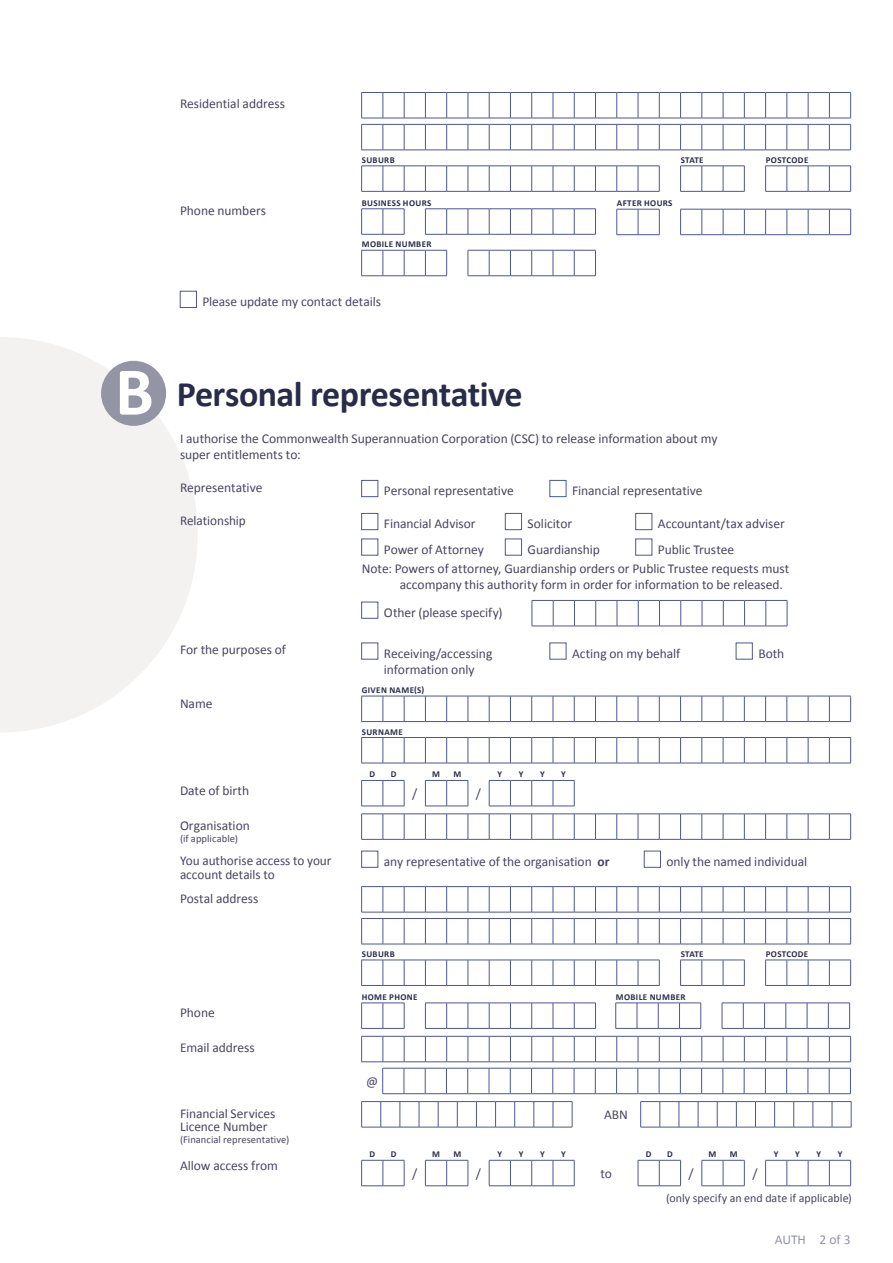
<style>
.page{position:relative;width:893px;height:1263px;background:#fff}
.page>*{position:absolute;margin:0;border:0;box-sizing:border-box;transform-origin:0 0}
._01_Form_Section_hea{font:700 36px "Calibri";letter-spacing:-.015em;color:#282c48}
.td-cell_radio{font:13.5px/16.5px "Calibri";letter-spacing:-.005em;color:#48465f}
.td-cell-label{font:13.5px/13.5px "Calibri";letter-spacing:-.005em;color:#48465f}
._08_Body_Text_wide_c{font:13.5px/16.5px "Calibri";letter-spacing:-.005em;color:#48465f}
.td-cell_centre{font:13.5px "Calibri";color:#48465f}
.t1{font:13.5px "Calibri";color:#9394a4}
.td-cell{font:12px "Calibri";letter-spacing:.005em;color:#48465f}
.td-cell-label-2{font:10.5px "Calibri";letter-spacing:.005em;color:#48465f}
.td-comb-label{font:700 9px "Calibri";letter-spacing:.04em;color:#282c48}
.s1{font-size:69px;color:#fff}
.s2{font-weight:700}
</style>
<div class="page">
<svg style="left:0;top:337px;width:198px;height:395px;fill:#f4f2f1"></svg>
<svg style="left:361px;top:92px;width:490px;height:59px"></svg>
<svg style="left:361px;top:166px;width:299px;height:26px"></svg>
<svg style="left:680px;top:166px;width:65px;height:26px"></svg>
<svg style="left:765px;top:166px;width:86px;height:26px"></svg>
<svg style="left:361px;top:209px;width:44px;height:26px"></svg>
<svg style="left:425px;top:209px;width:171px;height:26px"></svg>
<svg style="left:361px;top:250px;width:86px;height:26px"></svg>
<svg style="left:468px;top:250px;width:128px;height:26px"></svg>
<svg style="left:616px;top:209px;width:44px;height:26px"></svg>
<svg style="left:680px;top:209px;width:171px;height:26px"></svg>
<div style="left:180px;top:291px;width:17px;height:17px;border:1px solid #4e5693"></div>
<div style="left:101px;top:361px;width:65px;height:65px;background:#9394a4;border-radius:50%"></div>
<div style="left:361px;top:480px;width:17px;height:17px;border:1px solid #4e5693"></div>
<div style="left:550px;top:480px;width:16px;height:17px;border:1px solid #4e5693"></div>
<div style="left:361px;top:513px;width:17px;height:17px;border:1px solid #4e5693"></div>
<div style="left:505px;top:513px;width:17px;height:17px;border:1px solid #4e5693"></div>
<div style="left:635px;top:513px;width:17px;height:17px;border:1px solid #4e5693"></div>
<div style="left:361px;top:539px;width:17px;height:16px;border:1px solid #4e5693"></div>
<div style="left:505px;top:539px;width:17px;height:16px;border:1px solid #4e5693"></div>
<div style="left:635px;top:539px;width:17px;height:16px;border:1px solid #4e5693"></div>
<div style="left:361px;top:602px;width:17px;height:16px;border:1px solid #4e5693"></div>
<svg style="left:532px;top:600px;width:256px;height:27px"></svg>
<div style="left:361px;top:643px;width:17px;height:16px;border:1px solid #4e5693"></div>
<svg style="left:361px;top:696px;width:490px;height:26px"></svg>
<svg style="left:361px;top:737px;width:490px;height:27px"></svg>
<svg style="left:361px;top:780px;width:44px;height:27px"></svg>
<svg style="left:425px;top:780px;width:44px;height:27px"></svg>
<svg style="left:489px;top:780px;width:86px;height:27px"></svg>
<svg style="left:361px;top:813px;width:490px;height:27px"></svg>
<div style="left:361px;top:851px;width:17px;height:16px;border:1px solid #4e5693"></div>
<div style="left:644px;top:851px;width:17px;height:16px;border:1px solid #4e5693"></div>
<svg style="left:361px;top:886px;width:490px;height:59px"></svg>
<svg style="left:361px;top:960px;width:299px;height:26px"></svg>
<svg style="left:680px;top:960px;width:65px;height:26px"></svg>
<svg style="left:765px;top:960px;width:86px;height:26px"></svg>
<svg style="left:361px;top:1003px;width:44px;height:26px"></svg>
<svg style="left:425px;top:1003px;width:171px;height:26px"></svg>
<svg style="left:615px;top:1003px;width:86px;height:26px"></svg>
<svg style="left:722px;top:1003px;width:128px;height:26px"></svg>
<svg style="left:361px;top:1036px;width:490px;height:26px"></svg>
<svg style="left:382px;top:1068px;width:469px;height:26px"></svg>
<svg style="left:361px;top:1101px;width:212px;height:27px"></svg>
<svg style="left:640px;top:1101px;width:212px;height:27px"></svg>
<svg style="left:361px;top:1160px;width:44px;height:26px"></svg>
<svg style="left:425px;top:1160px;width:44px;height:26px"></svg>
<svg style="left:489px;top:1160px;width:86px;height:26px"></svg>
<svg style="left:638px;top:1160px;width:43px;height:26px"></svg>
<svg style="left:702px;top:1160px;width:43px;height:26px"></svg>
<svg style="left:765px;top:1160px;width:86px;height:26px"></svg>
<p class="td-cell-label" style="left:180px;top:97px;width:107px">Residential address</p>
<p class="td-cell-label" style="left:180px;top:204px;width:88px">Phone numbers</p>
<p class="td-comb-label" style="left:362px;top:154px;width:34px">SUBURB</p>
<p class="td-comb-label" style="left:681px;top:154px;width:24px">STATE</p>
<p class="td-comb-label" style="left:766px;top:154px;width:44px">POSTCODE</p>
<p class="td-comb-label" style="left:362px;top:197px;width:71px">BUSINESS HOURS</p>
<p class="td-comb-label" style="left:362px;top:238px;width:71px">MOBILE NUMBER</p>
<p class="td-comb-label" style="left:617px;top:197px;width:57px">AFTER HOURS</p>
<p class="td-cell-label" style="left:202px;top:295px;width:180px">Please update my contact details</p>
<p class="_01_Form_Section_hea" style="left:115px;top:371px;width:409px"><span class="s1">B</span> Personal representative</p>
<p class="_08_Body_Text_wide_c" style="left:180px;top:430px;width:539px">I authorise the Commonwealth Superannuation Corporation (CSC) to release information about my super entitlements to:</p>
<p class="td-cell-label" style="left:180px;top:481px;width:84px">Representative</p>
<p class="td-cell_radio" style="left:384px;top:483px;width:131px">Personal representative</p>
<p class="td-cell_radio" style="left:572px;top:483px;width:132px">Financial representative</p>
<p class="td-cell-label" style="left:180px;top:514px;width:67px">Relationship</p>
<p class="td-cell_radio" style="left:384px;top:516px;width:93px">Financial Advisor</p>
<p class="td-cell_radio" style="left:528px;top:516px;width:46px">Solicitor</p>
<p class="td-cell_radio" style="left:658px;top:516px;width:129px">Accountant/tax adviser</p>
<p class="td-cell_radio" style="left:384px;top:541px;width:101px">Power of Attorney</p>
<p class="td-cell_radio" style="left:528px;top:541px;width:74px">Guardianship</p>
<p class="td-cell_radio" style="left:658px;top:541px;width:78px">Public Trustee</p>
<p class="td-cell_radio" style="left:400px;top:560px;width:391px;text-indent:-38px">Note: Powers of attorney, Guardianship orders or Public Trustee requests must accompany this authority form in order for information to be released.</p>
<p class="td-cell_radio" style="left:384px;top:604px;width:120px">Other (please specify)</p>
<p class="td-cell-label" style="left:180px;top:643px;width:107px">For the purposes of</p>
<p class="td-cell_radio" style="left:384px;top:645px;width:110px">Receiving/accessing information only</p>
<p class="td-cell_radio" style="left:572px;top:645px;width:110px">Acting on my behalf</p>
<p class="td-cell_radio" style="left:758px;top:645px;width:27px">Both</p>
<p class="td-cell-label" style="left:180px;top:697px;width:34px">Name</p>
<p class="td-comb-label" style="left:362px;top:684px;width:64px">GIVEN NAME(S)</p>
<p class="td-comb-label" style="left:362px;top:726px;width:42px">SURNAME</p>
<p class="td-cell-label" style="left:180px;top:784px;width:71px">Date of birth</p>
<p class="td-comb-label" style="left:369px;top:769px;width:7px">D</p>
<p class="td-comb-label" style="left:391px;top:769px;width:7px">D</p>
<p class="td-comb-label" style="left:432px;top:769px;width:9px">M</p>
<p class="td-comb-label" style="left:453px;top:769px;width:9px">M</p>
<p class="td-comb-label" style="left:497px;top:769px;width:6px">Y</p>
<p class="td-comb-label" style="left:519px;top:769px;width:6px">Y</p>
<p class="td-comb-label" style="left:540px;top:769px;width:6px">Y</p>
<p class="td-comb-label" style="left:561px;top:769px;width:6px">Y</p>
<p class="td-cell_centre" style="left:412px;top:785px;width:7px">/</p>
<p class="td-cell_centre" style="left:476px;top:785px;width:7px">/</p>
<p class="td-cell-label" style="left:180px;top:818px;width:71px">Organisation</p>
<p class="td-cell-label-2" style="left:180px;top:832px;width:59px">(if applicable)</p>
<p class="td-cell-label" style="left:180px;top:854px;width:153px">You authorise access to your account details to</p>
<p class="td-cell_radio" style="left:384px;top:853px;width:227px">any representative of the organisation <span class="s2">or</span></p>
<p class="td-cell_radio" style="left:666px;top:853px;width:142px">only the named individual</p>
<p class="td-cell-label" style="left:180px;top:891px;width:80px">Postal address</p>
<p class="td-comb-label" style="left:362px;top:948px;width:34px">SUBURB</p>
<p class="td-comb-label" style="left:681px;top:948px;width:24px">STATE</p>
<p class="td-comb-label" style="left:766px;top:948px;width:44px">POSTCODE</p>
<p class="td-cell-label" style="left:180px;top:1006px;width:36px">Phone</p>
<p class="td-cell-label" style="left:180px;top:1041px;width:76px">Email address</p>
<p class="td-cell-label" style="left:180px;top:1106px;width:97px">Financial Services<br>Licence Number</p>
<p class="td-cell-label-2" style="left:180px;top:1133px;width:111px">(Financial representative)</p>
<p class="td-cell-label" style="left:180px;top:1159px;width:100px">Allow access from</p>
<p class="td-comb-label" style="left:362px;top:991px;width:57px">HOME PHONE</p>
<p class="td-comb-label" style="left:616px;top:991px;width:71px">MOBILE NUMBER</p>
<p class="td-cell_centre" style="left:366px;top:1073px;width:14px">@</p>
<p class="td-cell-label" style="left:604px;top:1108px;width:25px">ABN</p>
<p class="td-comb-label" style="left:369px;top:1148px;width:7px">D</p>
<p class="td-comb-label" style="left:391px;top:1148px;width:7px">D</p>
<p class="td-comb-label" style="left:432px;top:1148px;width:9px">M</p>
<p class="td-comb-label" style="left:453px;top:1148px;width:9px">M</p>
<p class="td-comb-label" style="left:497px;top:1148px;width:6px">Y</p>
<p class="td-comb-label" style="left:519px;top:1148px;width:6px">Y</p>
<p class="td-comb-label" style="left:540px;top:1148px;width:6px">Y</p>
<p class="td-comb-label" style="left:561px;top:1148px;width:6px">Y</p>
<p class="td-comb-label" style="left:646px;top:1148px;width:7px">D</p>
<p class="td-comb-label" style="left:667px;top:1148px;width:7px">D</p>
<p class="td-comb-label" style="left:708px;top:1148px;width:9px">M</p>
<p class="td-comb-label" style="left:730px;top:1148px;width:9px">M</p>
<p class="td-comb-label" style="left:774px;top:1148px;width:6px">Y</p>
<p class="td-comb-label" style="left:795px;top:1148px;width:6px">Y</p>
<p class="td-comb-label" style="left:816px;top:1148px;width:6px">Y</p>
<p class="td-comb-label" style="left:838px;top:1148px;width:6px">Y</p>
<p class="td-cell_centre" style="left:412px;top:1165px;width:7px">/</p>
<p class="td-cell_centre" style="left:476px;top:1165px;width:7px">/</p>
<p class="td-cell_centre" style="left:600px;top:1165px;width:13px">to</p>
<p class="td-cell_centre" style="left:689px;top:1165px;width:7px">/</p>
<p class="td-cell_centre" style="left:752px;top:1165px;width:7px">/</p>
<p class="td-cell" style="left:666px;top:1191px;width:187px">(only specify an end date if applicable)</p>
<p class="t1" style="left:775px;top:1230px;width:77px">AUTH 2 of 3</p>
</div>
